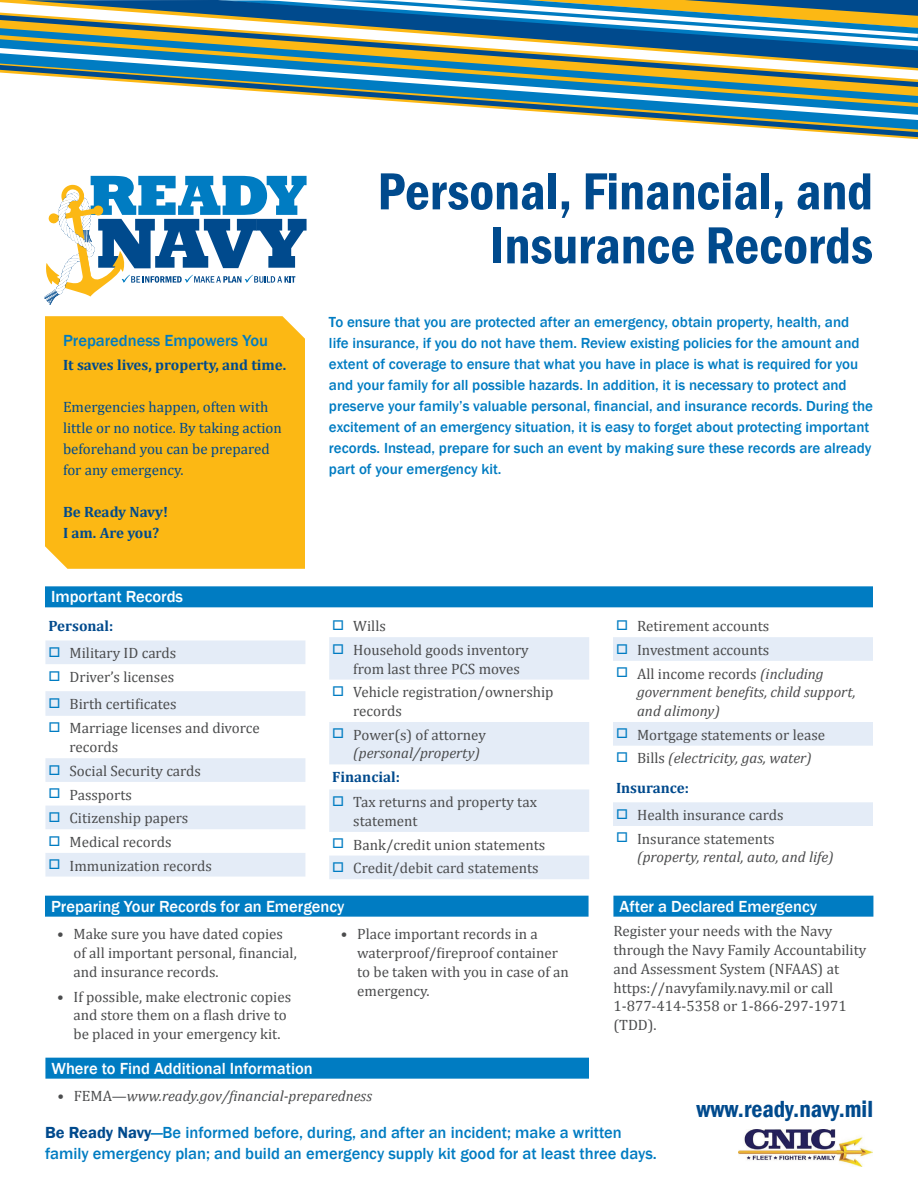
<style>
.page{position:relative;width:918px;height:1188px;background:#fff}
.page>*{position:absolute;margin:0;border:0;box-sizing:border-box;transform-origin:0 0}
.title_copy{font:600 condensed 54px/54px "Franklin Gothic";color:#004a8d;text-align:right}
.website{font:600 condensed 24px "Franklin Gothic";color:#004a8d}
.head_L{font:500 16.5px/21px "Franklin Gothic";color:#007cc2}
.head_copy{font:500 16.5px "Franklin Gothic";color:#fff}
.head_copy_10_14{font:500 15px/21px "Franklin Gothic";color:#007cc2}
.body1_10_12_5{font:15px/18.8px "Cambria";color:#4b4c4d}
.body1_table{font:15px/18.8px "Cambria";color:#4b4c4d}
.body1_table-2{font:italic 15px/18.8px "Cambria";color:#4b4c4d}
.t1{font:15px/21px "Cambria";color:#004a8d}
.body1_bold_intro{font:700 15px/21px "Cambria";color:#004a8d}
.s1{font-style:normal}
.s2{font-weight:600;color:#004a8d}
</style>
<div class="page">
<svg style="left:476px;top:107px;width:442px;height:30px"></svg>
<svg style="left:0;top:35px;width:918px;height:72px"></svg>
<svg style="left:25px;top:0;width:893px;height:68px"></svg>
<svg style="left:218px;top:0;width:700px;height:54px"></svg>
<div style="left:45px;top:316px;width:260px;height:253px;background:#fcb814"></div>
<svg style="left:44px;top:176px;width:263px;height:129px"></svg>
<div style="left:45px;top:586px;width:828px;height:21px;background:#007cc2"></div>
<svg style="left:45px;top:640px;width:260px;height:237px"></svg>
<svg style="left:329px;top:637px;width:260px;height:242px;fill:#e4ecf7"></svg>
<div style="left:613px;top:896px;width:260px;height:21px;background:#007cc2"></div>
<img style="left:738px;top:1129px;width:135px;height:37px">
<div style="left:45px;top:896px;width:544px;height:21px;background:#007cc2"></div>
<div style="left:45px;top:1058px;width:544px;height:21px;background:#007cc2"></div>
<svg style="left:613px;top:637px;width:260px;height:109px"></svg>
<div style="left:613px;top:802px;width:260px;height:24px;background:#e4ecf7"></div>
<svg style="left:50px;top:647px;width:9px;height:10px"></svg>
<svg style="left:50px;top:671px;width:9px;height:10px"></svg>
<svg style="left:50px;top:698px;width:9px;height:10px"></svg>
<svg style="left:50px;top:722px;width:9px;height:10px"></svg>
<svg style="left:50px;top:765px;width:9px;height:10px"></svg>
<svg style="left:50px;top:788px;width:9px;height:10px"></svg>
<svg style="left:50px;top:812px;width:9px;height:10px"></svg>
<svg style="left:50px;top:836px;width:9px;height:10px"></svg>
<svg style="left:50px;top:859px;width:9px;height:10px"></svg>
<svg style="left:333px;top:644px;width:10px;height:10px"></svg>
<svg style="left:333px;top:686px;width:10px;height:10px"></svg>
<svg style="left:333px;top:729px;width:10px;height:9px"></svg>
<svg style="left:333px;top:796px;width:10px;height:10px"></svg>
<svg style="left:333px;top:838px;width:10px;height:10px"></svg>
<svg style="left:333px;top:862px;width:10px;height:10px"></svg>
<p class="head_L" style="left:63px;top:330px;width:207px">Preparedness Empowers You</p>
<p class="body1_bold_intro" style="left:63px;top:354px;width:225px">It saves lives, property, and time.</p>
<p class="t1" style="left:63px;top:396px;width:220px">Emergencies happen, often with little or no notice. By taking action beforehand you can be prepared for any emergency.</p>
<p class="body1_bold_intro" style="left:63px;top:501px;width:107px">Be Ready Navy!<br>I am. Are you?</p>
<p class="head_copy" style="left:51px;top:587px;width:134px">Important Records</p>
<p class="body1_bold_intro" style="left:48px;top:615px;width:67px">Personal:</p>
<p class="body1_table" style="left:70px;top:644px;width:108px">Military ID cards</p>
<p class="body1_table" style="left:70px;top:667px;width:106px">Driver’s licenses</p>
<p class="body1_table" style="left:70px;top:694px;width:108px">Birth certificates</p>
<p class="body1_table" style="left:70px;top:719px;width:192px">Marriage licenses and divorce records</p>
<p class="body1_table" style="left:70px;top:761px;width:133px">Social Security cards</p>
<p class="body1_table" style="left:70px;top:785px;width:64px">Passports</p>
<p class="body1_table" style="left:70px;top:809px;width:120px">Citizenship papers</p>
<p class="body1_table" style="left:70px;top:832px;width:103px">Medical records</p>
<p class="body1_table" style="left:70px;top:856px;width:144px">Immunization records</p>
<p class="title_copy" style="left:377px;top:164px;width:497px">Personal, Financial, and<br>Insurance Records</p>
<p class="head_copy_10_14" style="left:329px;top:311px;width:546px">To ensure that you are protected after an emergency, obtain property, health, and<br>life insurance, if you do not have them. Review existing policies for the amount and extent of coverage to ensure that what you have in place is what is required for you and your family for all possible hazards. In addition, it is necessary to protect and preserve your family’s valuable personal, financial, and insurance records. During the excitement of an emergency situation, it is easy to forget about protecting important records. Instead, prepare for such an event by making sure these records are already part of your emergency kit.</p>
<p class="body1_table" style="left:353px;top:617px;width:34px">Wills</p>
<p class="body1_table" style="left:353px;top:640px;width:177px">Household goods inventory from last three PCS moves</p>
<p class="body1_table" style="left:353px;top:683px;width:202px">Vehicle registration/ownership records</p>
<p class="body1_table-2" style="left:353px;top:725px;width:134px"><span class="s1">Power(s) of attorney </span>(personal/property)</p>
<p class="body1_bold_intro" style="left:332px;top:766px;width:69px">Financial:</p>
<p class="body1_table" style="left:353px;top:793px;width:185px">Tax returns and property tax statement</p>
<p class="body1_table" style="left:353px;top:835px;width:194px">Bank/credit union statements</p>
<p class="body1_table" style="left:353px;top:859px;width:187px">Credit/debit card statements</p>
<p class="body1_table" style="left:637px;top:617px;width:134px">Retirement accounts</p>
<p class="body1_table" style="left:637px;top:640px;width:134px">Investment accounts</p>
<p class="body1_table-2" style="left:637px;top:663px;width:220px"><span class="s1">All income records</span> (including government benefits, child support, and alimony)</p>
<p class="body1_table" style="left:637px;top:725px;width:190px">Mortgage statements or lease</p>
<p class="body1_table-2" style="left:637px;top:748px;width:176px"><span class="s1">Bills</span> (electricity, gas, water)</p>
<p class="body1_bold_intro" style="left:616px;top:777px;width:74px">Insurance:</p>
<p class="body1_table" style="left:637px;top:805px;width:148px">Health insurance cards</p>
<p class="body1_table-2" style="left:637px;top:829px;width:198px"><span class="s1">Insurance statements </span>(property, rental, auto, and life)</p>
<p class="head_copy" style="left:51px;top:896px;width:295px">Preparing Your Records for an Emergency</p>
<p class="body1_10_12_5" style="left:74px;top:925px;width:225px;text-indent:-16px">• Make sure you have dated copies of all important personal, financial, and insurance records.</p>
<p class="body1_10_12_5" style="left:74px;top:987px;width:219px;text-indent:-16px">• If possible, make electronic copies and store them on a flash drive to be placed in your emergency kit.</p>
<p class="body1_10_12_5" style="left:357px;top:925px;width:213px;text-indent:-16px">• Place important records in a waterproof/fireproof container to be taken with you in case of an emergency.</p>
<p class="head_copy" style="left:51px;top:1058px;width:263px">Where to Find Additional Information</p>
<p class="body1_table-2" style="left:57px;top:1086px;width:316px"><span class="s1">• FEMA—</span>www.ready.gov/financial-preparedness</p>
<p class="head_copy" style="left:619px;top:896px;width:199px">After a Declared Emergency</p>
<p class="body1_10_12_5" style="left:613px;top:922px;width:254px">Register your needs with the Navy through the Navy Family Accountability and Assessment System (NFAAS) at https://navyfamily.navy.mil or call<br>1-877-414-5358 or 1-866-297-1971 (TDD).</p>
<p class="website" style="left:697px;top:1093px;width:178px">www.ready.navy.mil</p>
<p class="head_L" style="left:45px;top:1122px;width:613px"><span class="s2">Be Ready Navy</span>—Be informed before, during, and after an incident; make a written family emergency plan; and build an emergency supply kit good for at least three days.</p>
</div>
